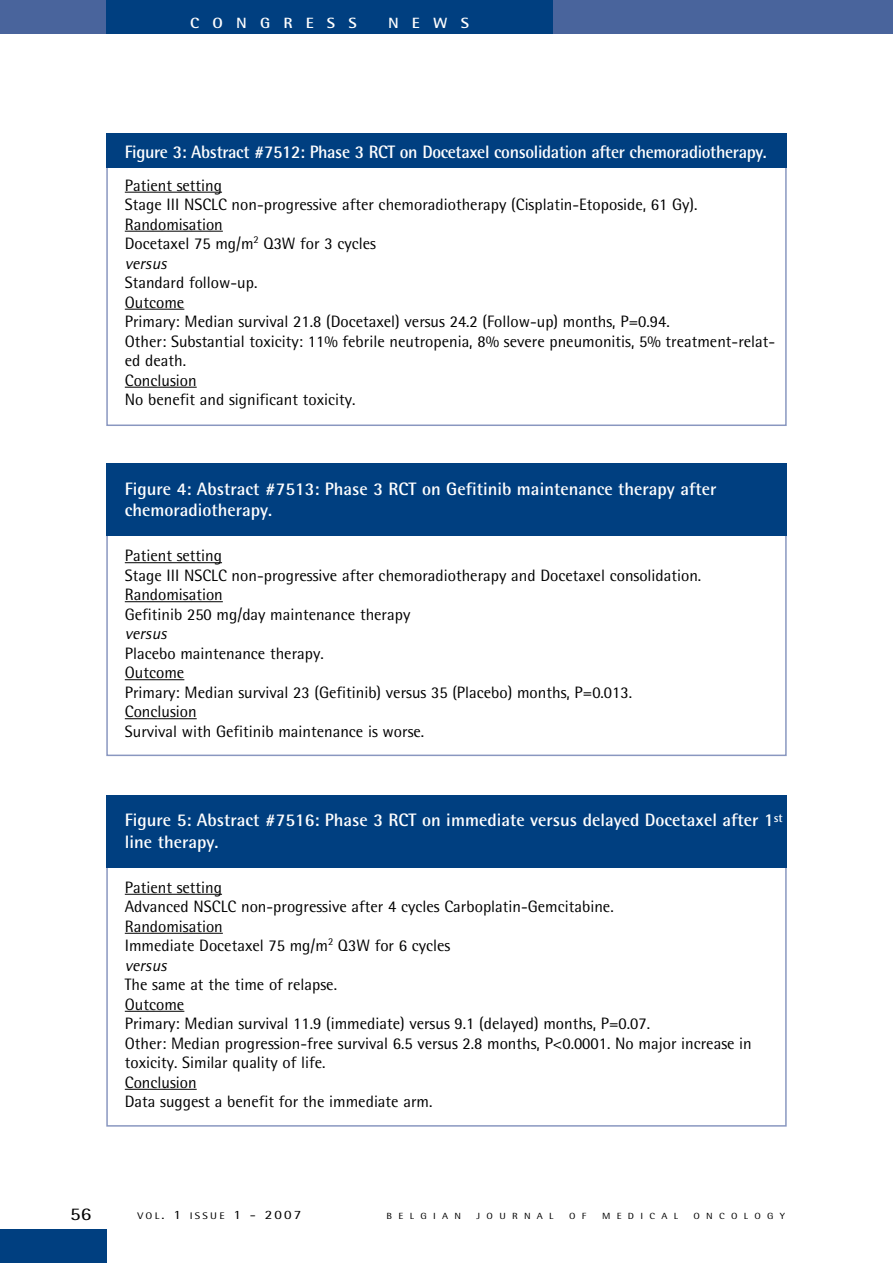
<style>
.page{position:relative;width:893px;height:1263px;background:#fff}
.page>*{position:absolute;margin:0;border:0;box-sizing:border-box;transform-origin:0 0}
.t1{font:700 18px/21.6px "Rotis Semi Sans";color:#fff}
.t2{font:700 18px "Rotis Semi Sans";letter-spacing:-.02em;color:#fff}
.t3{font:17.85px "Rotis Semi Sans";color:#000;scale:1.18 1}
.t4{font:16.5px/19.5px "Rotis Semi Sans";color:#000}
.t5{font:italic 16.5px "Rotis Semi Sans";color:#000}
.t6{font:700 14.85px "Rotis Semi Sans";color:#fff;scale:1.11 1}
.t7{font:9.6px "Rotis Semi Sans";letter-spacing:.2em;color:#000;scale:1.18 1}
.t8{font:8.85px "Rotis Semi Sans";letter-spacing:.6em;color:#000;scale:1.18 1}
.s1{font-style:italic}
.s2{font-size:12.75px}
</style>
<div class="page">
<div style="left:0;top:0;width:893px;height:34px;background:#49649c"></div>
<div style="left:0;top:1229px;width:106px;height:34px;background:#003f80"></div>
<div style="left:106px;top:0;width:447px;height:34px;background:#003f80"></div>
<hr style="left:125px;top:192px;width:97px;height:1px;background:#000">
<hr style="left:125px;top:231px;width:98px;height:1px;background:#000">
<hr style="left:125px;top:309px;width:59px;height:1px;background:#000">
<hr style="left:125px;top:387px;width:72px;height:1px;background:#000">
<div style="left:106px;top:133px;width:681px;height:35px;background:#003f80"></div>
<hr style="left:125px;top:562px;width:97px;height:1px;background:#000">
<hr style="left:125px;top:601px;width:98px;height:1px;background:#000">
<hr style="left:125px;top:679px;width:59px;height:1px;background:#000">
<hr style="left:125px;top:718px;width:72px;height:1px;background:#000">
<div style="left:106px;top:464px;width:681px;height:72px;background:#003f80"></div>
<hr style="left:125px;top:894px;width:97px;height:1px;background:#000">
<hr style="left:125px;top:933px;width:98px;height:1px;background:#000">
<hr style="left:125px;top:1011px;width:59px;height:1px;background:#000">
<hr style="left:125px;top:1089px;width:72px;height:1px;background:#000">
<div style="left:106px;top:795px;width:681px;height:72px;background:#003f80"></div>
<p class="t6" style="left:190px;top:14px;width:40px">C ongress</p>
<p class="t6" style="left:388px;top:14px;width:73px">News</p>
<p class="t2" style="left:125px;top:140px;width:643px">Figure 3: Abstract #7512: Phase 3 RCT on Docetaxel consolidation after chemoradiotherapy.</p>
<p class="t4" style="left:125px;top:175px;width:574px">Patient setting<br>Stage III NSCLC non-progressive after chemoradiotherapy (Cisplatin-Etoposide, 61 Gy).<br>Randomisation<br>Docetaxel 75 mg/m<sup>2</sup> Q3W for 3 cycles<br><span class="s1">versus</span></p>
<p class="t4" style="left:125px;top:273px;width:652px">Standard follow-up.<br>Outcome<br>Primary: Median survival 21.8 (Docetaxel) versus 24.2 (Follow-up) months, P=0.94.<br>Other: Substantial toxicity: 11% febrile neutropenia, 8% severe pneumonitis, 5% treatment-relat&shy;ed death.<br>Conclusion<br>No benefit and significant toxicity.</p>
<p class="t1" style="left:125px;top:478px;width:593px">Figure 4: Abstract #7513: Phase 3 RCT on Gefitinib maintenance therapy after chemoradiotherapy.</p>
<p class="t4" style="left:125px;top:546px;width:578px">Patient setting<br>Stage III NSCLC non-progressive after chemoradiotherapy and Docetaxel consolidation.<br>Randomisation<br>Gefitinib 250 mg/day maintenance therapy</p>
<p class="t5" style="left:125px;top:623px;width:44px">versus</p>
<p class="t4" style="left:125px;top:643px;width:509px">Placebo maintenance therapy.<br>Outcome<br>Primary: Median survival 23 (Gefitinib) versus 35 (Placebo) months, P=0.013.<br>Conclusion<br>Survival with Gefitinib maintenance is worse.</p>
<p class="t1" style="left:125px;top:809px;width:659px">Figure 5: Abstract #7516: Phase 3 RCT on immediate versus delayed Docetaxel after 1<sup>st </sup>line therapy.</p>
<p class="t4" style="left:125px;top:877px;width:490px">Patient setting<br>Advanced NSCLC non-progressive after 4 cycles Carboplatin-Gemcitabine.<br>Randomisation<br>Immediate Docetaxel 75 mg/m<sup>2</sup> Q3W for 6 cycles<br><span class="s1">versus</span></p>
<p class="t4" style="left:125px;top:975px;width:628px">The same at the time of relapse.<br>Outcome<br>Primary: Median survival 11.9 (immediate) versus 9.1 (delayed) months, P=0.07.<br>Other: Median progression-free survival 6.5 versus 2.8 months, P&lt;0.0001. No major increase in toxicity. Similar quality of life.<br>Conclusion<br>Data suggest a benefit for the immediate arm.</p>
<p class="t3" style="left:70px;top:1203px;width:19px">56</p>
<p class="t7" style="left:138px;top:1209px;width:140px">vol<span class="s2">. 1</span> issue <span class="s2">1 - 2007</span></p>
<p class="t8" style="left:387px;top:1210px;width:65px">BELGIAN</p>
<p class="t8" style="left:477px;top:1210px;width:67px">JOURNAL</p>
<p class="t8" style="left:569px;top:1210px;width:16px">O F</p>
<p class="t8" style="left:602px;top:1210px;width:66px">MEDICAL</p>
<p class="t8" style="left:694px;top:1210px;width:79px">ONCOLOGY</p>
</div>
